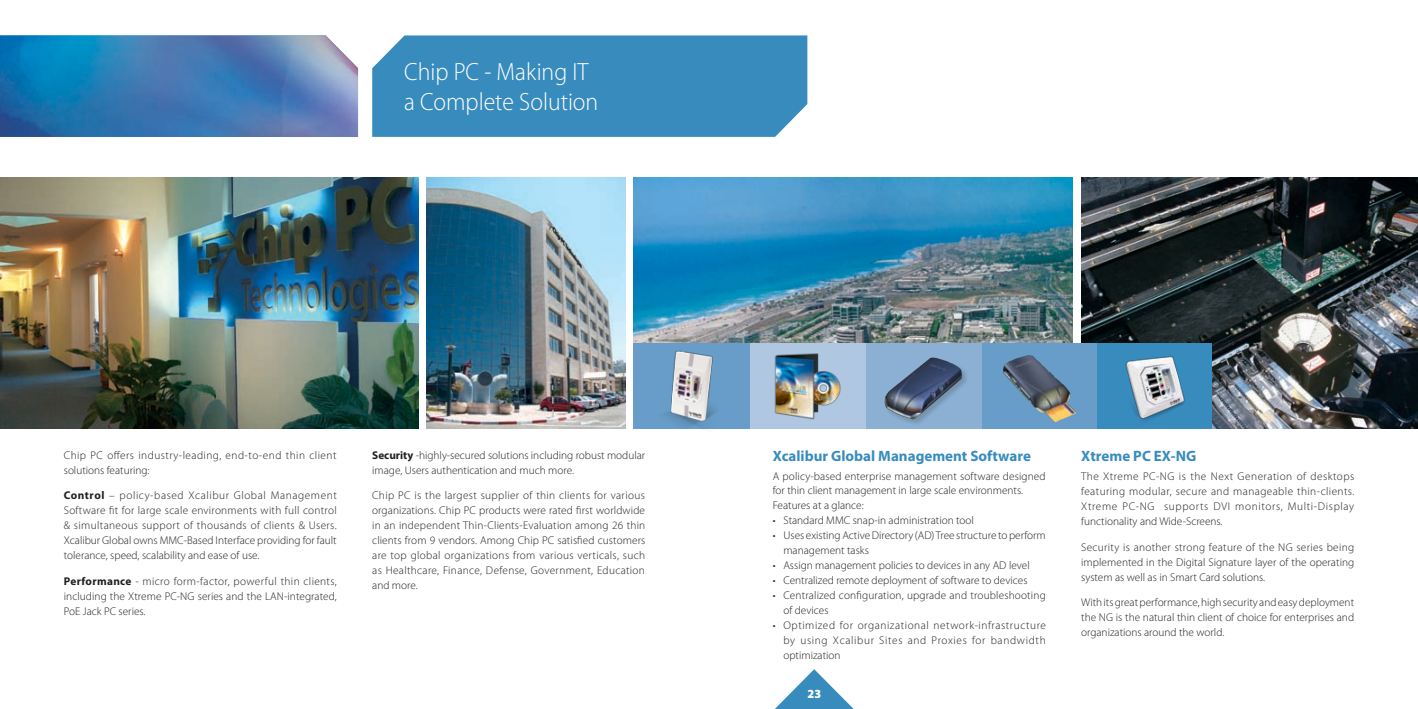
<style>
.page{position:relative;width:1418px;height:709px;background:#fff}
.page>*{position:absolute;margin:0;border:0;box-sizing:border-box;transform-origin:0 0}
.t1{font:300 25px/30px "Myriad Pro";color:#fff;scale:.95 1}
.t2{font:700 15px "Myriad Pro";color:#388cbd}
.t3{font:900 12.5px "Myriad Pro";color:#fff;scale:.95 1}
.t4{font:300 11.25px/15px "Myriad Pro";color:#231f20;text-align:justify}
.t5{font:300 11.25px/15px "Myriad Pro";letter-spacing:.04em;color:#231f20}
.s1{font-weight:700}
</style>
<div class="page">
<img style="left:633px;top:177px;width:439px;height:166px">
<img style="left:1081px;top:177px;width:336px;height:252px">
<img style="left:0;top:177px;width:418px;height:252px">
<img style="left:426px;top:177px;width:199px;height:252px">
<div style="left:1095px;top:343px;width:116px;height:86px;background:#388cbd"></div>
<img style="left:1125px;top:356px;width:60px;height:65px">
<div style="left:979px;top:343px;width:117px;height:86px;background:#679dc8"></div>
<img style="left:1003px;top:355px;width:73px;height:67px">
<div style="left:864px;top:343px;width:117px;height:86px;background:#8bb0d3"></div>
<div style="left:884px;top:357px;width:99px;height:85px;background:#231f20;opacity:.2"></div>
<img style="left:884px;top:357px;width:47px;height:62px">
<div style="left:749px;top:343px;width:117px;height:86px;background:#afc7e0"></div>
<img style="left:774px;top:353px;width:67px;height:67px">
<div style="left:633px;top:343px;width:117px;height:86px;background:#679dc8"></div>
<img style="left:642px;top:340px;width:98px;height:86px">
<svg style="left:775px;top:669px;width:78px;height:40px"></svg>
<div style="left:372px;top:35px;width:435px;height:102px;background:#388cbd"></div>
<img style="left:0;top:35px;width:358px;height:102px">
<h1 class="t1" style="left:404px;top:57px;width:206px">Chip PC - Making IT a Complete Solution</h1>
<p class="t5" style="left:64px;top:447px;width:274px">Chip PC offers industry-leading, end-to-end thin client solutions featuring:</p>
<p class="t4" style="left:64px;top:488px;width:274px"><span class="s1">Control</span> – policy-based Xcalibur Global Management Software fit for large scale environments with full control &amp; simultaneous support of thousands of clients &amp; Users.<br>Xcalibur Global owns MMC-Based Interface providing for fault tolerance, speed, scalability and ease of use.</p>
<p class="t4" style="left:64px;top:574px;width:274px"><span class="s1">Performance</span> - micro form-factor, powerful thin clients, including the Xtreme PC-NG series and the LAN-integrated, PoE Jack PC series.</p>
<p class="t4" style="left:372px;top:447px;width:274px"><span class="s1">Security</span> -highly-secured solutions including robust modular image, Users authentication and much more.</p>
<p class="t4" style="left:372px;top:488px;width:275px">Chip PC is the largest supplier of thin clients for various organizations. Chip PC products were rated first worldwide in an independent Thin-Clients-Evaluation among 26 thin clients from 9 vendors. Among Chip PC satisfied customers are top global organizations from various verticals, such as Healthcare, Finance, Defense, Government, Education and more.</p>
<h2 class="t2" style="left:772px;top:446px;width:260px">Xcalibur Global Management Software</h2>
<p class="t4" style="left:772px;top:469px;width:274px;line-height:14.6px;text-align:left">A policy-based enterprise management software designed for thin client management in large scale environments.<br>Features at a glance:</p>
<p class="t4" style="left:772px;top:513px;width:203px">• Standard MMC snap-in administration tool</p>
<p class="t4" style="left:783px;top:528px;width:264px;text-indent:-11px">• Uses existing Active Directory (AD) Tree structure to perform management tasks</p>
<p class="t4" style="left:772px;top:558px;width:258px">• Assign management policies to devices in any AD level</p>
<p class="t4" style="left:772px;top:573px;width:256px">• Centralized remote deployment of software to devices</p>
<p class="t4" style="left:783px;top:588px;width:264px;text-indent:-11px">• Centralized configuration, upgrade and troubleshooting of devices</p>
<p class="t4" style="left:783px;top:618px;width:264px;text-indent:-11px">• Optimized for organizational network-infrastructure by using Xcalibur Sites and Proxies for bandwidth optimization</p>
<p class="t3" style="left:807px;top:686px;width:16px">23</p>
<h2 class="t2" style="left:1081px;top:446px;width:117px">Xtreme PC EX-NG</h2>
<p class="t4" style="left:1081px;top:469px;width:274px">The Xtreme PC-NG is the Next Generation of desktops featuring modular, secure and manageable thin-clients.<br>Xtreme PC-NG supports DVI monitors, Multi-Display functionality and Wide-Screens.</p>
<p class="t4" style="left:1081px;top:539px;width:274px">Security is another strong feature of the NG series being implemented in the Digital Signature layer of the operating system as well as in Smart Card solutions.</p>
<p class="t4" style="left:1081px;top:595px;width:274px">With its great performance, high security and easy deployment the NG is the natural thin client of choice for enterprises and organizations around the world.</p>
</div>
